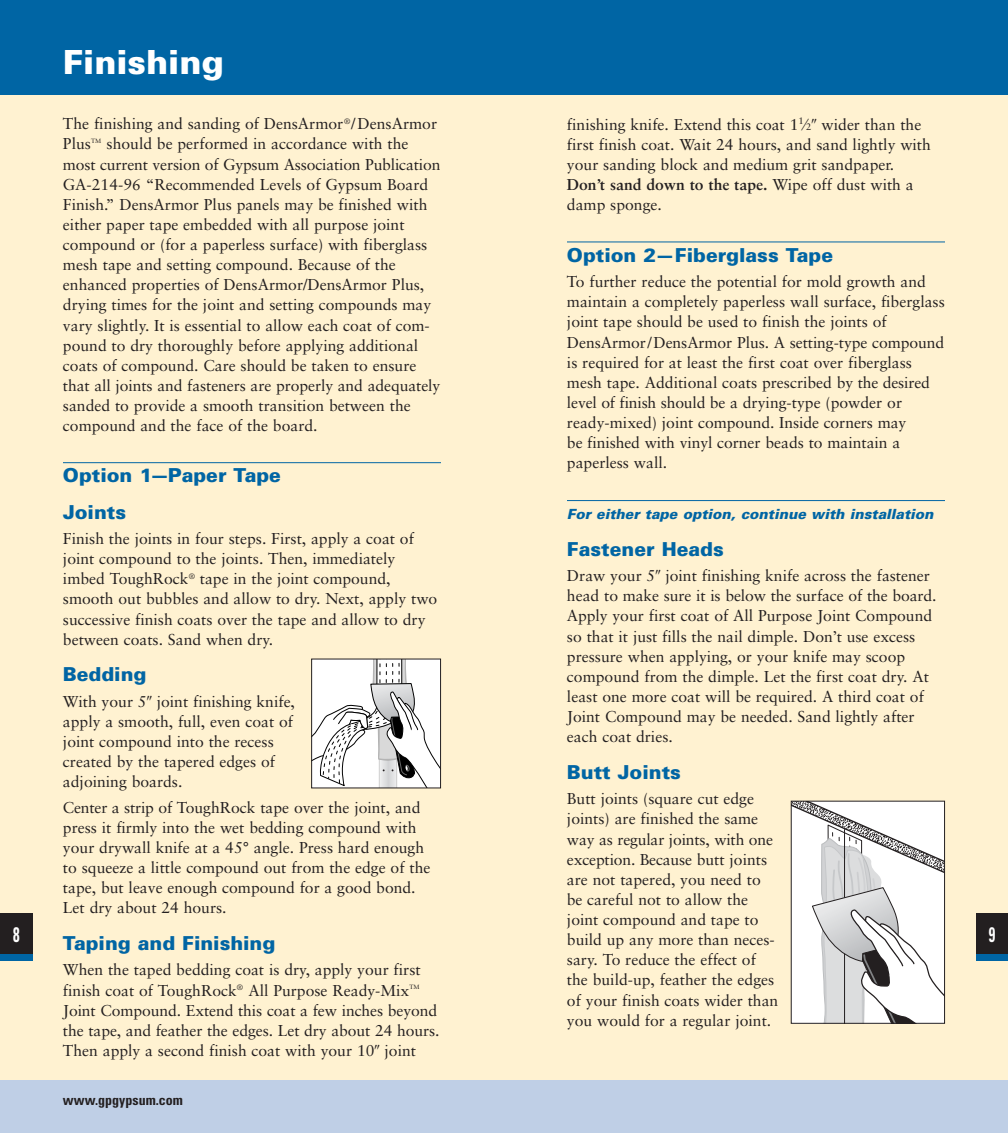
<style>
.page{position:relative;width:1008px;height:1134px;background:#fff}
.page>*{position:absolute;margin:0;border:0;box-sizing:border-box;transform-origin:0 0}
.t1{font:900 33.25px "Univers";color:#fff}
.t2{font:700 condensed 21px "Univers";color:#fff;scale:.7 1}
.t3{font:900 19.25px/36.8px "Univers";color:#0065a4}
.t4{font:15.75px/20.1px "Sabon";color:#231f20}
.t5{font:italic 900 14px "Univers";color:#0065a4}
.t6{font:700 condensed 14px "Univers";color:#231f20}
.t7{font:6.12px "Sabon";color:#231f20}
.s1{font-size:9.45px}
.s2{font-family:"Universal Newswith Comm Pi"}
.s3{font-weight:700}
</style>
<div class="page">
<div style="left:0;top:94px;width:1008px;height:1003px;background:#fff2d1"></div>
<div style="left:0;top:0;width:1008px;height:94px;background:#0065a4"></div>
<div style="left:976px;top:914px;width:32px;height:44px;background:#231f20"></div>
<div style="left:976px;top:954px;width:32px;height:7px;background:#0065a4"></div>
<div style="left:0;top:914px;width:32px;height:44px;background:#231f20"></div>
<div style="left:0;top:954px;width:32px;height:7px;background:#0065a4"></div>
<hr style="left:63px;top:462px;width:378px;height:1px;background:#0065a4">
<hr style="left:567px;top:242px;width:378px;height:1px;background:#0065a4">
<hr style="left:567px;top:500px;width:378px;height:1px;background:#0065a4">
<svg style="left:313px;top:661px;width:126px;height:125px;background:#e1e1e1"></svg>
<div style="left:311px;top:659px;width:130px;height:129px;border:1px solid #231f20"></div>
<div style="left:0;top:1081px;width:1008px;height:52px;background:#bfcfe6"></div>
<svg style="left:793px;top:803px;width:150px;height:219px;background:#e2e2e2"></svg>
<div style="left:791px;top:801px;width:154px;height:223px;border:1px solid #231f20"></div>
<h1 class="t1" style="left:63px;top:50px;width:162px">Finishing</h1>
<p class="t4" style="left:63px;top:115px;width:376px">The finishing and sanding of DensArmor<sup>®</sup>/ DensArmor<br>Plus</p>
<p class="t4" style="left:567px;top:115px;width:365px">finishing knife. Extend this coat 1<sup>1</sup>⁄<span class="s1">2</span><span class="s2">-</span> wider than the first finish coat. Wait 24 hours, and sand lightly with your sanding block and medium grit sandpaper.<br><span class="s3">Don’t sand down to the tape.</span> Wipe off dust with a damp sponge.</p>
<p class="t3" style="left:567px;top:238px;width:268px">Option 2— Fiberglass Tape</p>
<p class="t4" style="left:567px;top:273px;width:379px">To further reduce the potential for mold growth and maintain a completely paperless wall surface, fiberglass joint tape should be used to finish the joints of DensArmor/DensArmor Plus. A setting-type compound is required for at least the first coat over fiberglass mesh tape. Additional coats prescribed by the desired level of finish should be a drying-type (powder or ready-mixed) joint compound. Inside corners may<br>be finished with vinyl corner beads to maintain a paperless wall.</p>
<p class="t5" style="left:567px;top:509px;width:371px">For either tape option, continue with installation</p>
<p class="t3" style="left:567px;top:532px;width:158px">Fastener Heads</p>
<p class="t4" style="left:567px;top:567px;width:371px">Draw your 5<span class="s2">-</span> joint finishing knife across the fastener head to make sure it is below the surface of the board.<br>Apply your first coat of All Purpose Joint Compound so that it just fills the nail dimple. Don’t use excess pressure when applying, or your knife may scoop compound from the dimple. Let the first coat dry. At least one more coat will be required. A third coat of Joint Compound may be needed. Sand lightly after each coat dries.</p>
<p class="t3" style="left:567px;top:755px;width:115px">Butt Joints</p>
<p class="t4" style="left:567px;top:790px;width:213px">Butt joints (square cut edge joints) are finished the same way as regular joints, with one exception. Because butt joints are not tapered, you need to be careful not to allow the joint compound and tape to build up any more than neces&shy;sary. To reduce the effect of the build-up, feather the edges of your finish coats wider than you would for a regular joint.</p>
<p class="t4" style="left:63px;top:135px;width:379px;text-indent:44px">should be performed in accordance with the most current version of Gypsum Association Publication GA-214-96 “Recommended Levels of Gypsum Board Finish.” DensArmor Plus panels may be finished with either paper tape embedded with all purpose joint compound or (for a paperless surface) with fiberglass mesh tape and setting compound. Because of the enhanced properties of DensArmor/DensArmor Plus, drying times for the joint and setting compounds may vary slightly. It is essential to allow each coat of com&shy;pound to dry thoroughly before applying additional coats of compound. Care should be taken to ensure that all joints and fasteners are properly and adequately sanded to provide a smooth transition between the compound and the face of the board.</p>
<p class="t3" style="left:63px;top:458px;width:220px">Option 1—Paper Tape<br>Joints</p>
<p class="t4" style="left:63px;top:530px;width:376px">Finish the joints in four steps. First, apply a coat of joint compound to the joints. Then, immediately imbed ToughRock<sup>®</sup> tape in the joint compound, smooth out bubbles and allow to dry. Next, apply two successive finish coats over the tape and allow to dry between coats. Sand when dry.</p>
<p class="t3" style="left:63px;top:658px;width:85px">Bedding</p>
<p class="t4" style="left:63px;top:693px;width:234px">With your 5<span class="s2">-</span> joint finishing knife, apply a smooth, full, even coat of joint compound into the recess created by the tapered edges of adjoining boards.</p>
<p class="t4" style="left:63px;top:798px;width:369px">Center a strip of ToughRock tape over the joint, and press it firmly into the wet bedding compound with your drywall knife at a 45° angle. Press hard enough to squeeze a little compound out from the edge of the tape, but leave enough compound for a good bond.<br>Let dry about 24 hours.</p>
<p class="t3" style="left:63px;top:927px;width:214px">Taping and Finishing</p>
<p class="t4" style="left:63px;top:961px;width:359px">When the taped bedding coat is dry, apply your first finish coat of ToughRock<sup>®</sup> All Purpose Ready-Mix</p>
<p class="t7" style="left:91px;top:139px;width:12px">TM</p>
<h2 class="t2" style="left:13px;top:927px;width:11px">8</h2>
<h2 class="t2" style="left:989px;top:927px;width:11px">9</h2>
<p class="t7" style="left:409px;top:985px;width:12px">TM</p>
<p class="t4" style="left:63px;top:1001px;width:378px">Joint Compound. Extend this coat a few inches beyond the tape, and feather the edges. Let dry about 24 hours.<br>Then apply a second finish coat with your 10<span class="s2">-</span> joint</p>
<p class="t6" style="left:63px;top:1095px;width:122px">www.gpgypsum.com</p>
</div>
